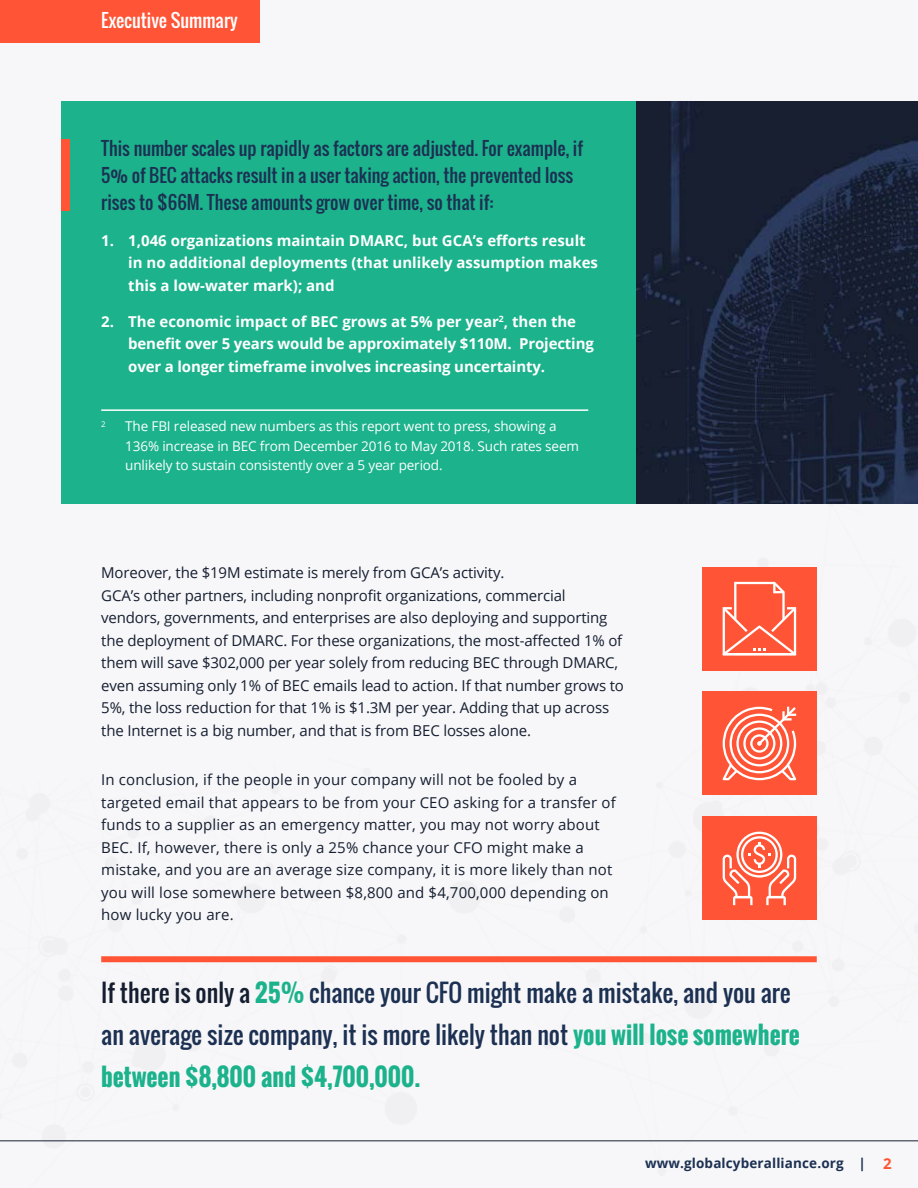
<style>
.page{position:relative;width:918px;height:1188px;background:#fff}
.page>*{position:absolute;margin:0;border:0;box-sizing:border-box;transform-origin:0 0}
.t1{font:24px/42px "Oswald";color:#1c3052}
.t2{font:18px/27px "Oswald";color:#1c3052}
.t3{font:18px "Oswald";color:#fff}
.t4{font:15px/22.5px "Open Sans";letter-spacing:-.01em;color:#151e30}
.t5{font:15px/22.5px "Open Sans";letter-spacing:.01em;color:#151e30}
.t6{font:700 15px/22.5px "Open Sans";color:#fff}
.t7{font:13.5px/19.5px "Open Sans";letter-spacing:-.01em;color:#fff}
.t8{font:700 13.5px "Open Sans";letter-spacing:.01em;color:#1c3052}
.t9{font:7.8px "Open Sans";color:#fff}
.s1{color:#151e30}
.s2{font-weight:700;color:#1bb28c}
.s3{font-size:15px;color:#ff5435}
</style>
<div class="page">
<img style="left:0;top:101px;width:918px;height:1085px">
<hr style="left:0;top:1141px;width:918px;height:1px;background:#151e30">
<div style="left:0;top:0;width:260px;height:43px;background:#ff5435"></div>
<div style="left:62px;top:101px;width:574px;height:402px;background:#1bb28c"></div>
<div style="left:62px;top:139px;width:8px;height:72px;background:#ff5435"></div>
<img style="left:636px;top:101px;width:282px;height:402px">
<div style="left:101px;top:956px;width:716px;height:6px;background:#ff5435"></div>
<div style="left:702px;top:692px;width:115px;height:103px;background:#ff5435"></div>
<div style="left:702px;top:817px;width:115px;height:103px;background:#ff5435"></div>
<div style="left:702px;top:567px;width:115px;height:103px;background:#ff5435"></div>
<svg style="left:723px;top:582px;width:73px;height:73px"></svg>
<svg style="left:723px;top:707px;width:73px;height:73px"></svg>
<svg style="left:723px;top:832px;width:73px;height:73px"></svg>
<hr style="left:101px;top:409px;width:487px;height:2px;background:#fff">
<p class="t3" style="left:101px;top:7px;width:138px">Executive Summary</p>
<p class="t2" style="left:101px;top:135px;width:483px">This number scales up rapidly as factors are adjusted. For example, if<br>5% of BEC attacks result in a user taking action, the prevented loss rises to $66M. These amounts grow over time, so that if:</p>
<p class="t6" style="left:128px;top:229px;width:471px;text-indent:-27px">1. 1,046 organizations maintain DMARC, but GCA’s efforts result in no additional deployments (that unlikely assumption makes this a low-water mark); and</p>
<p class="t6" style="left:128px;top:310px;width:467px;text-indent:-27px">2. The economic impact of BEC grows at 5% per year<sup>2</sup>, then the benefit over 5 years would be approximately $110M. Projecting over a longer timeframe involves increasing uncertainty.</p>
<p class="t9" style="left:101px;top:418px;width:6px">2</p>
<p class="t7" style="left:125px;top:416px;width:455px">The FBI released new numbers as this report went to press, showing a<br>136% increase in BEC from December 2016 to May 2018. Such rates seem unlikely to sustain consistently over a 5 year period.</p>
<p class="t4" style="left:101px;top:561px;width:524px">Moreover, the $19M estimate is merely from GCA’s activity.<br>GCA’s other partners, including nonprofit organizations, commercial vendors, governments, and enterprises are also deploying and supporting the deployment of DMARC. For these organizations, the most-affected 1% of them will save $302,000 per year solely from reducing BEC through DMARC, even assuming only 1% of BEC emails lead to action. If that number grows to 5%, the loss reduction for that 1% is $1.3M per year. Adding that up across the Internet is a big number, and that is from BEC losses alone.</p>
<p class="t5" style="left:101px;top:768px;width:516px">In conclusion, if the people in your company will not be fooled by a targeted email that appears to be from your CEO asking for a transfer of funds to a supplier as an emergency matter, you may not worry about BEC. If, however, there is only a 25% chance your CFO might make a mistake, and you are an average size company, it is more likely than not you will lose somewhere between $8,800 and $4,700,000 depending on how lucky you are.</p>
<h1 class="t1" style="left:101px;top:971px;width:700px"><span class="s1">If there is only a</span> <span class="s2">25%</span> chance your CFO might make a mistake, and you are an average size company, it is more likely than not <span class="s2">you will lose somewhere between $8,800 and $4,700,000.</span></h1>
<p class="t8" style="left:645px;top:1154px;width:248px">www.globalcyberalliance.org | <span class="s3">2</span></p>
</div>
